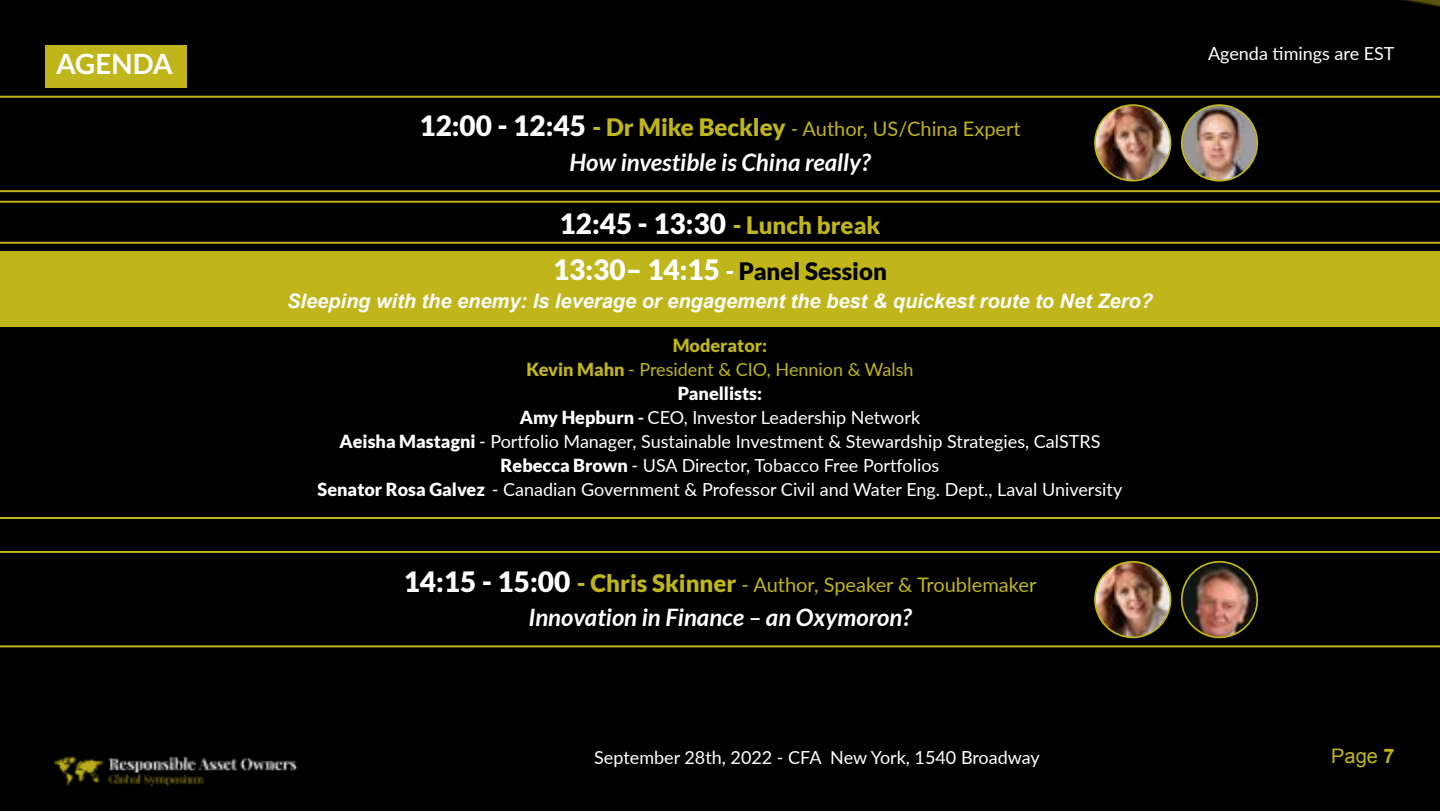
<style>
.page{position:relative;width:1440px;height:811px;background:#fff}
.page>*{position:absolute;margin:0;border:0;box-sizing:border-box;transform-origin:0 0}
.t1{font:900 28px "Lato";color:#fff}
.t2{font:700 28px "Lato";color:#fff}
.t3{font:italic 700 24px "Lato";color:#fff}
.t4{font:900 24px "Lato";color:#000}
.t5{font:20px "Lato";color:#c0b51b}
.t6{font:italic 700 20px "Arial";color:#fff}
.t7{font:20px "Arial";color:#c0b51b}
.t8{font:18px/24px "Lato";color:#fff;text-align:center}
.s1{font-weight:900;font-size:28px;color:#fff}
.s2{font-weight:900;font-size:24px}
.s3{font-size:24px;color:#c0b51b}
.s4{font-size:28px;color:#fff}
.s5{color:#fff}
.s6{font-weight:900;color:#c0b51b}
.s7{color:#c0b51b}
.s8{font-weight:900}
.s9{font-weight:700}
</style>
<div class="page">
<div style="left:0;top:0;width:1440px;height:810px;background:#000"></div>
<img style="left:45px;top:747px;width:255px;height:48px">
<div style="left:0;top:96px;width:1440px;height:96px;background:#000"></div>
<svg style="left:0;top:201px;width:1440px;height:43px;background:#100f02"></svg>
<div style="left:0;top:252px;width:1440px;height:75px;background:#c0b51b"></div>
<div style="left:0;top:327px;width:1440px;height:191px;background:#000"></div>
<div style="left:45px;top:45px;width:142px;height:43px;background:#c0b51b"></div>
<img style="left:1182px;top:105px;width:75px;height:76px;border-radius:38px">
<div style="left:1181px;top:104px;width:77px;height:77px;border:2px solid #c0b51b;border-radius:50%"></div>
<div style="left:0;top:550px;width:1440px;height:97px;background:#000"></div>
<img style="left:1182px;top:561px;width:75px;height:76px;border-radius:38px">
<div style="left:1181px;top:560px;width:77px;height:78px;border:2px solid #c0b51b;border-radius:50%"></div>
<img style="left:1095px;top:105px;width:76px;height:76px;border-radius:38px">
<div style="left:1094px;top:104px;width:77px;height:77px;border:2px solid #c0b51b;border-radius:50%"></div>
<img style="left:1095px;top:561px;width:76px;height:76px;border-radius:38px">
<div style="left:1094px;top:560px;width:77px;height:78px;border:2px solid #c0b51b;border-radius:50%"></div>
<h1 class="t2" style="left:56px;top:48px;width:118px">AGENDA</h1>
<p class="t5" style="left:419px;top:115px;width:603px"><span class="s1">12:00 - 12:45</span> <span class="s2">- Dr Mike Beckley</span> - Author, US/China Expert</p>
<h2 class="t3" style="left:570px;top:148px;width:302px">How investible is China really?</h2>
<h1 class="t1" style="left:560px;top:207px;width:322px">12:45 - 13:30 <span class="s3">- Lunch break</span></h1>
<h2 class="t4" style="left:553px;top:257px;width:335px"><span class="s4">13:30– 14:15</span> <span class="s5">-</span> Panel Session</h2>
<p class="t6" style="left:287px;top:288px;width:867px">Sleeping with the enemy: Is leverage or engagement the best &amp; quickest route to Net Zero?</p>
<p class="t8" style="left:318px;top:332px;width:806px"><span class="s6">Moderator:<br>Kevin Mahn</span> <span class="s7">- President &amp; CIO, Hennion &amp; Walsh<br></span><span class="s8">Panellists:<br>Amy Hepburn</span> <span class="s9">-</span> CEO, Investor Leadership Network<br><span class="s8">Aeisha Mastagni</span> - Portfolio Manager, Sustainable Investment &amp; Stewardship Strategies, CalSTRS <span class="s8">Rebecca Brown</span> - USA Director, Tobacco Free Portfolios<br><span class="s8">Senator Rosa Galvez</span> - Canadian Government &amp; Professor Civil and Water Eng. Dept., Laval University</p>
<p class="t5" style="left:404px;top:570px;width:634px"><span class="s1">14:15 - 15:00</span> <span class="s2">- Chris Skinner</span> - Author, Speaker &amp; Troublemaker</p>
<h2 class="t3" style="left:528px;top:603px;width:385px">Innovation in Finance – an Oxymoron?</h2>
<p class="t8" style="left:1208px;top:41px;width:188px">Agenda timings are EST</p>
<p class="t8" style="left:594px;top:744px;width:447px">September 28th, 2022 - CFA New York, 1540 Broadway</p>
<p class="t7" style="left:1331px;top:742px;width:65px">Page <span class="s9">7</span></p>
</div>
